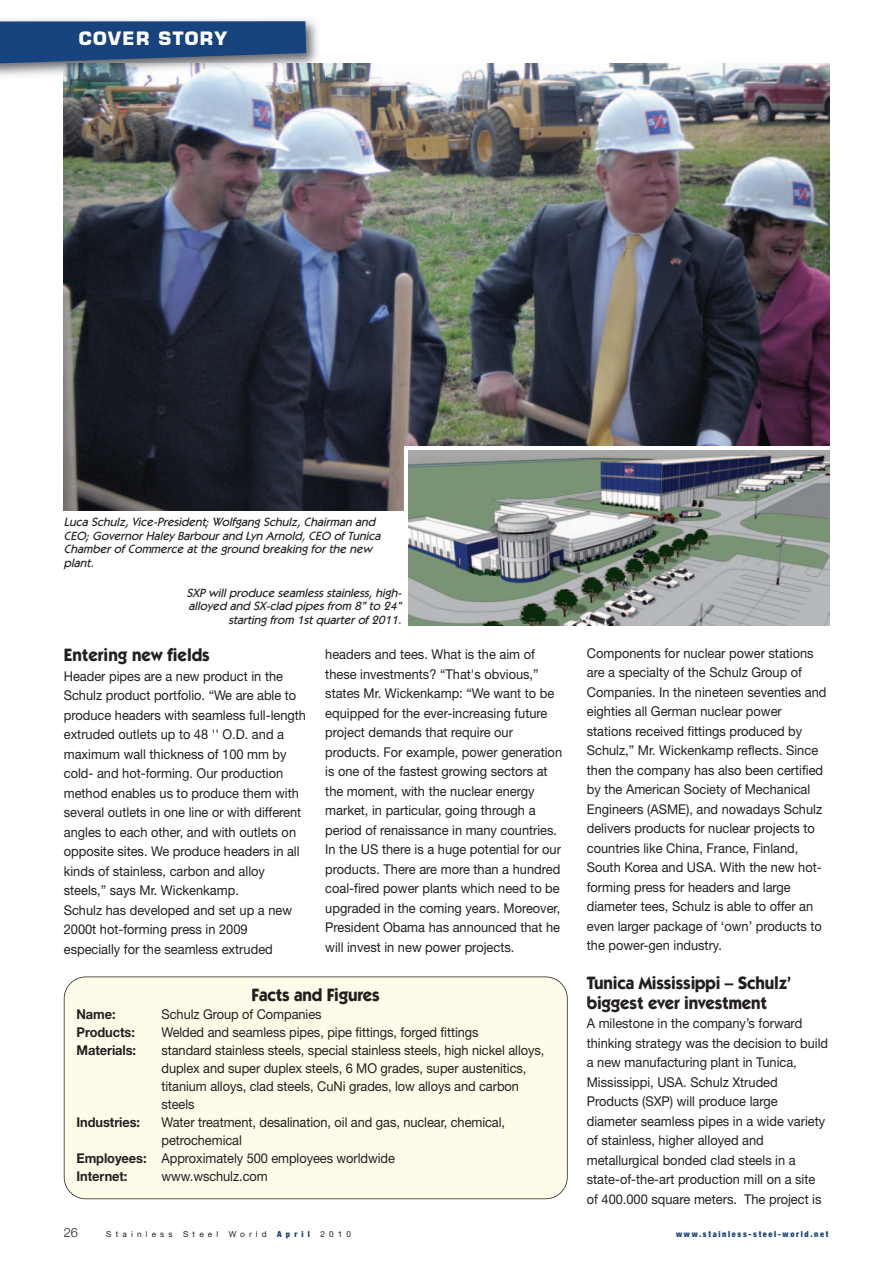
<style>
.page{position:relative;width:893px;height:1263px;background:#fff}
.page>*{position:absolute;margin:0;border:0;box-sizing:border-box;transform-origin:0 0}
.t1{font:700 18px/19.5px "Itc Kabel";letter-spacing:-.01em;color:#231f20;scale:.95 1}
.t2{font:700 18px "Eurostile LT Std";letter-spacing:.075em;color:#fff}
.t3{font:13.5px/19.5px "Helvetica Neue";color:#231f20;scale:.95 1}
.t4{font:700 13.5px "Helvetica Neue";letter-spacing:-.005em;color:#231f20;scale:.95 1}
.t5{font:300 12.75px "Helvetica Neue";color:#231f20}
.t6{font:italic 500 12px/13.5px "Itc Kabel";color:#231f20}
.t7{font:900 condensed 8.25px "Helvetica Neue";letter-spacing:.2em;color:#17437e}
.t8{font:8.25px "Helvetica Neue";letter-spacing:.5em;color:#231f20}
.s1{font-weight:700}
</style>
<div class="page">
<img style="left:64px;top:64px;width:765px;height:446px">
<div style="left:64px;top:977px;width:503px;height:222px;background:#fefbe9;border-radius:22px"></div>
<div style="left:64px;top:976px;width:504px;height:223px;border:2px solid #231f20;border-radius:22px"></div>
<img style="left:0;top:19px;width:324px;height:63px">
<svg style="left:0;top:21px;width:306px;height:43px;background:#294f82"></svg>
<svg style="left:404px;top:446px;width:425px;height:64px"></svg>
<img style="left:408px;top:451px;width:421px;height:174px">
<h1 class="t2" style="left:79px;top:32px;width:150px">COVER STORY</h1>
<p class="t6" style="left:64px;top:516px;width:320px">Luca Schulz, Vice-President; Wolfgang Schulz, Chairman and CEO; Governor Haley Barbour and Lyn Arnold, CEO of Tunica Chamber of Commerce at the ground breaking for the new plant.</p>
<p class="t6" style="left:186px;top:587px;width:219px;text-align:right">SXP will produce seamless stainless, high&shy;alloyed and SX-clad pipes from 8” to 24” starting from 1st quarter of 2011.</p>
<p class="t3" style="left:325px;top:644px;width:251px">headers and tees. What is the aim of these investments? “That's obvious,” states Mr. Wickenkamp: “We want to be equipped for the ever-increasing future project demands that require our products. For example, power generation is one of the fastest growing sectors at the moment, with the nuclear energy market, in particular, going through a period of renaissance in many countries.<br>In the US there is a huge potential for our products. There are more than a hundred coal-fired power plants which need to be upgraded in the coming years. Moreover, President Obama has announced that he will invest in new power projects.</p>
<p class="t3" style="left:587px;top:643px;width:254px">Components for nuclear power stations are a specialty of the Schulz Group of Companies. In the nineteen seventies and eighties all German nuclear power stations received fittings produced by Schulz,” Mr. Wickenkamp reflects. Since then the company has also been certified by the American Society of Mechanical Engineers (ASME), and nowadays Schulz delivers products for nuclear projects to countries like China, France, Finland, South Korea and USA. With the new hot&shy;forming press for headers and large diameter tees, Schulz is able to offer an even larger package of ‘own’ products to the power-gen industry.</p>
<h1 class="t1" style="left:587px;top:974px;width:216px">Tunica Mississippi – Schulz’ biggest ever investment</h1>
<p class="t3" style="left:587px;top:1013px;width:256px">A milestone in the company’s forward thinking strategy was the decision to build a new manufacturing plant in Tunica, Mississippi, USA. Schulz Xtruded Products (SXP) will produce large diameter seamless pipes in a wide variety of stainless, higher alloyed and metallurgical bonded clad steels in a state-of-the-art production mill on a site of 400.000 square meters. The project is</p>
<h1 class="t1" style="left:64px;top:646px;width:155px">Entering new fields</h1>
<p class="t3" style="left:64px;top:666px;width:257px">Header pipes are a new product in the Schulz product portfolio. “We are able to produce headers with seamless full-length extruded outlets up to 48 '' O.D. and a maximum wall thickness of 100 mm by cold- and hot-forming. Our production method enables us to produce them with several outlets in one line or with different angles to each other, and with outlets on opposite sites. We produce headers in all kinds of stainless, carbon and alloy steels,” says Mr. Wickenkamp.<br>Schulz has developed and set up a new 2000t hot-forming press in 2009 especially for the seamless extruded</p>
<h1 class="t1" style="left:252px;top:986px;width:136px">Facts and Figures</h1>
<p class="t4" style="left:77px;top:1009px;width:43px">Name:</p>
<p class="t3" style="left:162px;top:1004px;width:170px">Schulz Group of Companies</p>
<p class="t4" style="left:77px;top:1027px;width:63px">Products:</p>
<p class="t3" style="left:162px;top:1022px;width:335px">Welded and seamless pipes, pipe fittings, forged fittings</p>
<p class="t4" style="left:77px;top:1045px;width:64px">Materials:</p>
<p class="t3" style="left:161px;top:1041px;width:405px;line-height:18px">standard stainless steels, special stainless steels, high nickel alloys, duplex and super duplex steels, 6 MO grades, super austenitics, titanium alloys, clad steels, CuNi grades, low alloys and carbon steels</p>
<p class="t4" style="left:77px;top:1117px;width:69px">Industries:</p>
<p class="t3" style="left:161px;top:1112px;width:363px">Water treatment, desalination, oil and gas, nuclear, chemical,</p>
<p class="t3" style="left:161px;top:1130px;width:86px">petrochemical</p>
<p class="t3" style="left:77px;top:1148px;width:337px"><span class="s1">Employees:</span> Approximately 500 employees worldwide</p>
<p class="t4" style="left:77px;top:1171px;width:55px">Internet:</p>
<p class="t3" style="left:162px;top:1166px;width:113px">www.wschulz.com</p>
<p class="t5" style="left:64px;top:1225px;width:16px">26</p>
<p class="t8" style="left:106px;top:1229px;width:68px">Stainless</p>
<p class="t8" style="left:183px;top:1229px;width:37px">Steel</p>
<p class="t8" style="left:229px;top:1229px;width:39px">World</p>
<p class="t7" style="left:277px;top:1229px;width:34px">April</p>
<p class="t8" style="left:320px;top:1229px;width:32px">2010</p>
<p class="t7" style="left:676px;top:1229px;width:154px">www.stainless-steel-world.net</p>
</div>
